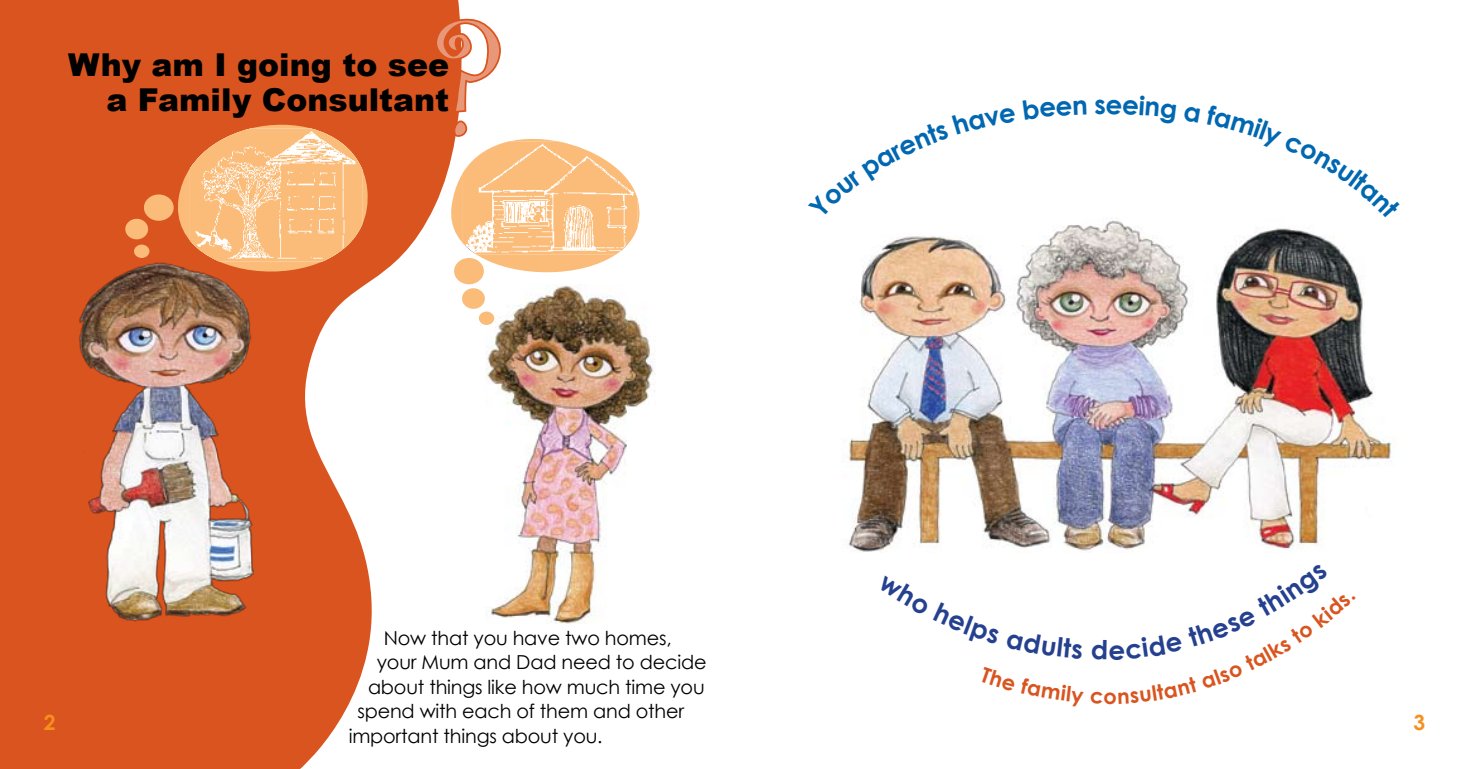
<style>
.page{position:relative;width:1469px;height:769px;background:#fff}
.page>*{position:absolute;margin:0;border:0;box-sizing:border-box;transform-origin:0 0}
.t1{font:900 31.5px/35px "Arial";color:#000;text-align:right}
.t2{font:700 26.25px "Century Gothic";color:#0067b1}
.t3{font:700 21px "Century Gothic";color:#f78f1e}
.t4{font:700 21px "Century Gothic";color:#d9541e}
.t5{font:19.25px "Century Gothic";letter-spacing:-.01em;color:#000}
</style>
<div class="page">
<svg style="left:0;top:0;width:470px;height:769px;fill:#d9541e"></svg>
<img style="left:486px;top:296px;width:170px;height:328px">
<img style="left:848px;top:220px;width:546px;height:332px">
<svg style="left:164px;top:97px;width:214px;height:204px;background:#dc612c"></svg>
<img style="left:190px;top:128px;width:172px;height:133px">
<div style="left:462px;top:288px;width:23px;height:21px;background:#fabc78;border-radius:50%"></div>
<div style="left:479px;top:312px;width:15px;height:13px;background:#fabc78;border-radius:50%"></div>
<div style="left:144px;top:194px;width:30px;height:27px;background:#fabc78;border-radius:50%"></div>
<div style="left:125px;top:219px;width:23px;height:20px;background:#fabc78;border-radius:50%"></div>
<div style="left:134px;top:245px;width:15px;height:13px;background:#fabc78;border-radius:50%"></div>
<img style="left:74px;top:260px;width:179px;height:363px">
<svg style="left:431px;top:16px;width:209px;height:280px"></svg>
<h1 class="t1" style="left:68px;top:48px;width:382px">Why am I going to see a Family Consultant</h1>
<h2 class="t2" style="left:1094px;top:88px;width:13px">s</h2>
<p class="t5" style="left:384px;top:626px;width:289px">Now that you have two homes,</p>
<p class="t5" style="left:377px;top:650px;width:331px">your Mum and Dad need to decide</p>
<p class="t5" style="left:368px;top:675px;width:338px">about things like how much time you</p>
<p class="t5" style="left:357px;top:699px;width:328px">spend with each of them and other</p>
<p class="t5" style="left:349px;top:724px;width:255px">important things about you.</p>
<p class="t4" style="left:1103px;top:683px;width:15px">o</p>
<p class="t3" style="left:44px;top:709px;width:13px">2</p>
<p class="t3" style="left:1413px;top:709px;width:13px">3</p>
</div>
